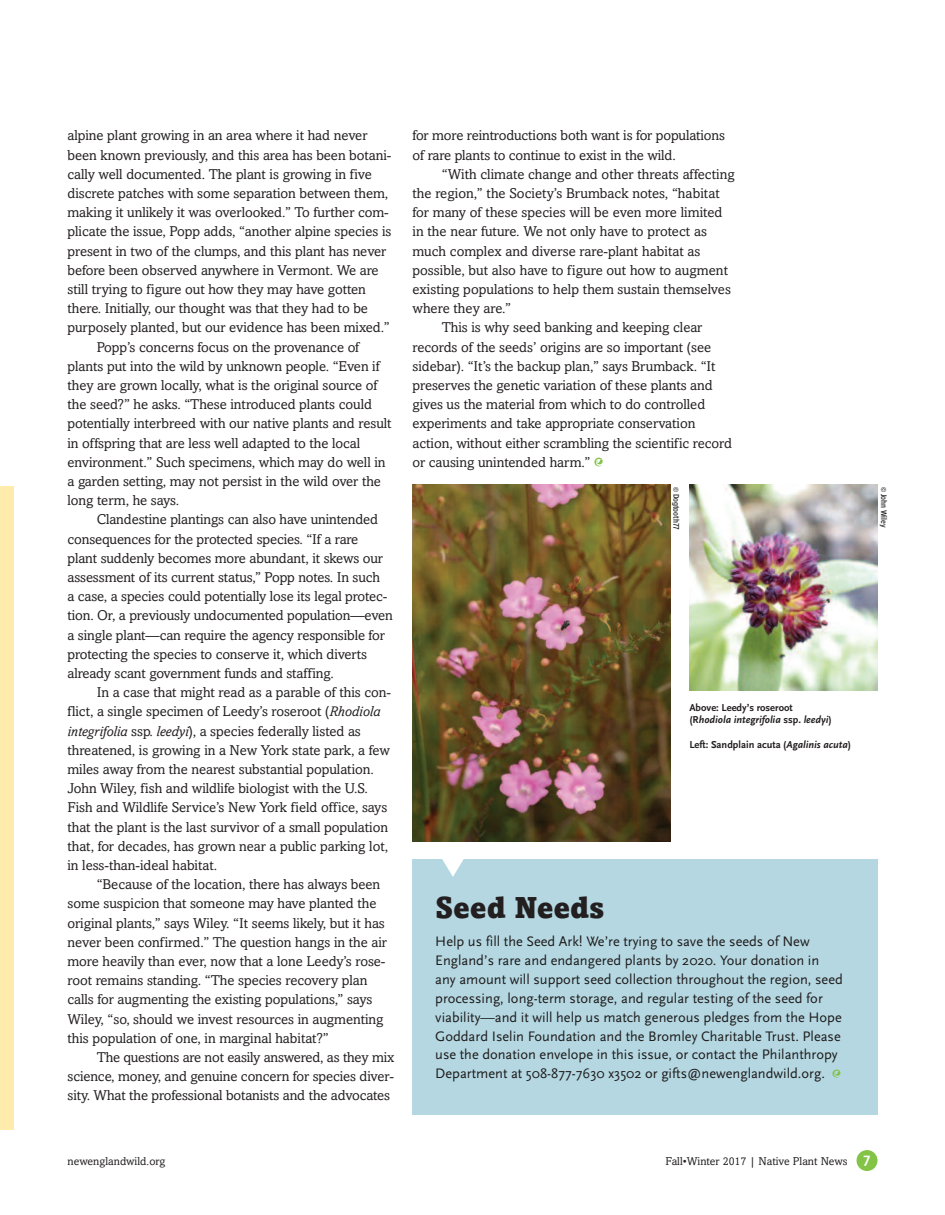
<style>
.page{position:relative;width:945px;height:1215px;background:#fff}
.page>*{position:absolute;margin:0;border:0;box-sizing:border-box;transform-origin:0 0}
.t1{font:900 30px "Amasis MT Std";letter-spacing:-.005em;color:#231f20}
.t2{font:14.4px/18.9px "Scala Sans OT";color:#1e1b1b}
.t3{font:14.25px/19.2px "Amasis MT Std";letter-spacing:-.005em;color:#231f20}
.t4{font:11.4px "Amasis MT Std";color:#231f20}
.t5{font:700 10.5px/12.6px "Scala Sans OT";color:#231f20}
.t6{font:7.5px "Poynter Agate One Comp";color:#231f20}
.s1{font-style:italic}
</style>
<div class="page">
<div style="left:857px;top:1150px;width:21px;height:21px;background:#83c447;border-radius:50%"></div>
<div style="left:0;top:486px;width:14px;height:644px;background:#ffecad"></div>
<img style="left:412px;top:485px;width:258px;height:356px">
<img style="left:689px;top:485px;width:189px;height:205px">
<svg style="left:594px;top:458px;width:8px;height:8px"></svg>
<div style="left:412px;top:859px;width:466px;height:255px;background:#b4d7e1"></div>
<svg style="left:442px;top:859px;width:22px;height:18px"></svg>
<svg style="left:833px;top:1070px;width:8px;height:8px"></svg>
<p class="t3" style="left:68px;top:127px;width:302px">alpine plant growing in an area where it had never</p>
<p class="t3" style="left:68px;top:147px;width:326px">been known previously, and this area has been botani-</p>
<p class="t3" style="left:68px;top:166px;width:306px">cally well documented. The plant is growing in five</p>
<p class="t3" style="left:68px;top:185px;width:322px">discrete patches with some separation between them,</p>
<p class="t3" style="left:68px;top:204px;width:323px">making it unlikely it was overlooked.” To further com-</p>
<p class="t3" style="left:68px;top:223px;width:326px">plicate the issue, Popp adds, “another alpine species is</p>
<p class="t3" style="left:68px;top:243px;width:320px">present in two of the clumps, and this plant has never</p>
<p class="t3" style="left:68px;top:262px;width:313px">before been observed anywhere in Vermont. We are</p>
<p class="t3" style="left:68px;top:281px;width:300px">still trying to figure out how they may have gotten</p>
<p class="t3" style="left:68px;top:300px;width:302px">there. Initially, our thought was that they had to be</p>
<p class="t3" style="left:68px;top:319px;width:324px">purposely planted, but our evidence has been mixed.”</p>
<p class="t3" style="left:97px;top:339px;width:264px">Popp’s concerns focus on the provenance of</p>
<p class="t3" style="left:68px;top:358px;width:314px">plants put into the wild by unknown people. “Even if</p>
<p class="t3" style="left:68px;top:377px;width:312px">they are grown locally, what is the original source of</p>
<p class="t3" style="left:68px;top:396px;width:306px">the seed?” he asks. “These introduced plants could</p>
<p class="t3" style="left:68px;top:415px;width:326px">potentially interbreed with our native plants and result</p>
<p class="t3" style="left:68px;top:435px;width:294px">in offspring that are less well adapted to the local</p>
<p class="t3" style="left:68px;top:454px;width:320px">environment.” Such specimens, which may do well in</p>
<p class="t3" style="left:68px;top:473px;width:315px">a garden setting, may not persist in the wild over the</p>
<p class="t3" style="left:68px;top:492px;width:113px">long term, he says.</p>
<p class="t3" style="left:97px;top:511px;width:283px">Clandestine plantings can also have unintended</p>
<p class="t3" style="left:67px;top:531px;width:292px">consequences for the protected species. “If a rare</p>
<p class="t3" style="left:67px;top:550px;width:317px">plant suddenly becomes more abundant, it skews our</p>
<p class="t3" style="left:67px;top:569px;width:314px">assessment of its current status,” Popp notes. In such</p>
<p class="t3" style="left:67px;top:588px;width:322px">a case, a species could potentially lose its legal protec-</p>
<p class="t3" style="left:67px;top:607px;width:327px">tion. Or, a previously undocumented population—even</p>
<p class="t3" style="left:67px;top:627px;width:319px">a single plant—can require the agency responsible for</p>
<p class="t3" style="left:67px;top:646px;width:301px">protecting the species to conserve it, which diverts</p>
<p class="t3" style="left:67px;top:665px;width:268px">already scant government funds and staffing.</p>
<p class="t3" style="left:97px;top:684px;width:296px">In a case that might read as a parable of this con-</p>
<p class="t3" style="left:67px;top:703px;width:315px">flict, a single specimen of Leedy’s roseroot (<span class="s1">Rhodiola</span></p>
<p class="t3" style="left:67px;top:723px;width:295px"><span class="s1">integrifolia</span> ssp. <span class="s1">leedyi</span>), a species federally listed as</p>
<p class="t3" style="left:67px;top:742px;width:324px">threatened, is growing in a New York state park, a few</p>
<p class="t3" style="left:67px;top:761px;width:308px">miles away from the nearest substantial population.</p>
<p class="t3" style="left:67px;top:780px;width:302px">John Wiley, fish and wildlife biologist with the U.S.</p>
<p class="t3" style="left:67px;top:799px;width:321px">Fish and Wildlife Service’s New York field office, says</p>
<p class="t3" style="left:67px;top:819px;width:322px">that the plant is the last survivor of a small population</p>
<p class="t3" style="left:67px;top:838px;width:322px">that, for decades, has grown near a public parking lot,</p>
<p class="t3" style="left:67px;top:857px;width:151px">in less-than-ideal habitat.</p>
<p class="t3" style="left:97px;top:876px;width:285px">“Because of the location, there has always been</p>
<p class="t3" style="left:67px;top:895px;width:310px">some suspicion that someone may have planted the</p>
<p class="t3" style="left:67px;top:915px;width:319px">original plants,” says Wiley. “It seems likely, but it has</p>
<p class="t3" style="left:67px;top:934px;width:321px">never been confirmed.” The question hangs in the air</p>
<p class="t3" style="left:67px;top:953px;width:320px">more heavily than ever, now that a lone Leedy’s rose-</p>
<p class="t3" style="left:67px;top:972px;width:302px">root remains standing. “The species recovery plan</p>
<p class="t3" style="left:67px;top:991px;width:307px">calls for augmenting the existing populations,” says</p>
<p class="t3" style="left:67px;top:1011px;width:318px">Wiley, “so, should we invest resources in augmenting</p>
<p class="t3" style="left:67px;top:1030px;width:263px">this population of one, in marginal habitat?”</p>
<p class="t3" style="left:97px;top:1049px;width:299px">The questions are not easily answered, as they mix</p>
<p class="t3" style="left:67px;top:1068px;width:328px">science, money, and genuine concern for species diver-</p>
<p class="t3" style="left:67px;top:1087px;width:324px">sity. What the professional botanists and the advocates</p>
<p class="t3" style="left:412px;top:127px;width:314px">for more reintroductions both want is for populations of rare plants to continue to exist in the wild.</p>
<p class="t3" style="left:442px;top:166px;width:295px">“With climate change and other threats affecting</p>
<p class="t3" style="left:413px;top:185px;width:309px">the region,” the Society’s Brumback notes, “habitat</p>
<p class="t3" style="left:413px;top:204px;width:312px">for many of these species will be even more limited</p>
<p class="t3" style="left:413px;top:223px;width:296px">in the near future. We not only have to protect as</p>
<p class="t3" style="left:413px;top:243px;width:290px">much complex and diverse rare-plant habitat as</p>
<p class="t3" style="left:412px;top:262px;width:317px">possible, but also have to figure out how to augment</p>
<p class="t3" style="left:412px;top:281px;width:320px">existing populations to help them sustain themselves</p>
<p class="t3" style="left:413px;top:300px;width:100px">where they are.”</p>
<p class="t3" style="left:442px;top:319px;width:262px">This is why seed banking and keeping clear</p>
<p class="t3" style="left:413px;top:339px;width:300px">records of the seeds’ origins are so important (see</p>
<p class="t3" style="left:413px;top:358px;width:305px">sidebar). “It’s the backup plan,” says Brumback. “It</p>
<p class="t3" style="left:413px;top:377px;width:302px">preserves the genetic variation of these plants and</p>
<p class="t3" style="left:413px;top:396px;width:294px">gives us the material from which to do controlled</p>
<p class="t3" style="left:413px;top:415px;width:284px">experiments and take appropriate conservation</p>
<p class="t3" style="left:413px;top:435px;width:321px">action, without either scrambling the scientific record</p>
<p class="t3" style="left:413px;top:454px;width:179px">or causing unintended harm.”</p>
<p class="t6" style="left:681px;top:487px;width:45px;rotate:90deg">© Dogtooth77</p>
<p class="t5" style="left:689px;top:701px;width:144px">above: leedy’s roseroot (r<span class="s1">hodiola integrifolia</span> ssp. <span class="s1">leedyi</span>)</p>
<p class="t5" style="left:689px;top:739px;width:163px">left: Sandplain acuta (<span class="s1">Agalinis acuta</span>)</p>
<h1 class="t1" style="left:435px;top:897px;width:171px">Seed Needs</h1>
<p class="t2" style="left:435px;top:932px;width:409px">Help us fill the seed ark! we’re trying to save the seeds of new england’s rare and endangered plants by 2020. Your donation in any amount will support seed collection throughout the region, seed processing, long-term storage, and regular testing of the seed for viability—and it will help us match generous pledges from the Hope Goddard iselin foundation and the bromley Charitable trust. please use the donation envelope in this issue, or contact the philanthropy department at 508-877-7630 x3502 or gifts@newenglandwild.org.</p>
<p class="t6" style="left:888px;top:487px;width:42px;rotate:90deg">© John Wiley</p>
<p class="t4" style="left:67px;top:1157px;width:99px">newenglandwild.org</p>
<p class="t4" style="left:666px;top:1157px;width:206px">Fall•Winter 2017 | Native Plant News <sup>7</sup></p>
</div>
